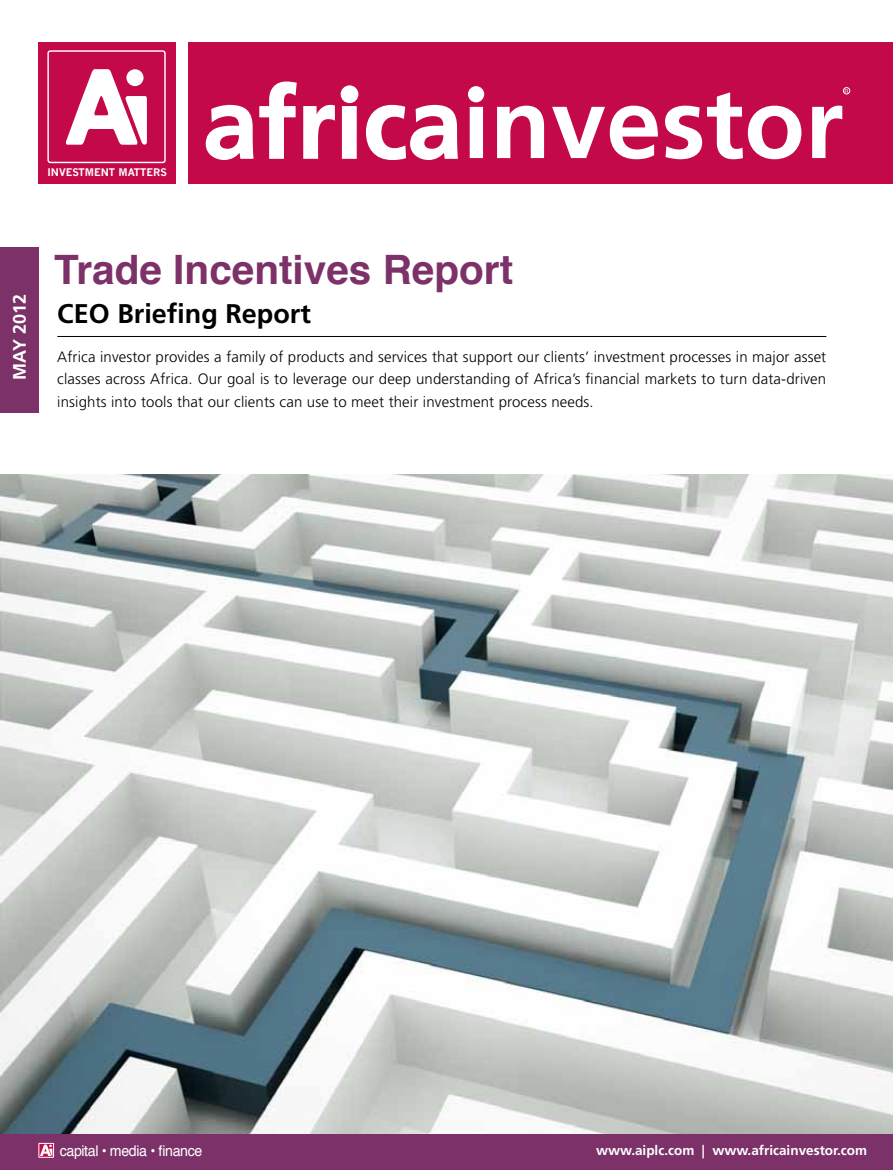
<style>
.page{position:relative;width:893px;height:1170px;background:#fff}
.page>*{position:absolute;margin:0;border:0;box-sizing:border-box;transform-origin:0 0}
.t1{font:700 40.5px "Helvetica";color:#7c3269}
.t2{font:700 27px "Frutiger LT Std";color:#000}
.t3{font:700 18px "Frutiger LT Std";color:#fff}
.t4{font:300 15px/22.5px "Frutiger LT Std";letter-spacing:.01em;color:#000;text-align:justify}
.t5{font:14.85px "Helvetica";letter-spacing:-.025em;color:#fff;scale:.96 1}
.t6{font:700 13.5px "Frutiger LT Std";color:#fff}
.t7{font:700 10.35px "News Gothic MT Std";letter-spacing:.005em;color:#fff}
.t8{font:5.4px "Helvetica";color:#fff}
</style>
<div class="page">
<div style="left:189px;top:42px;width:704px;height:142px;background:#c4094a"></div>
<svg style="left:470px;top:92px;width:372px;height:67px"></svg>
<svg style="left:205px;top:81px;width:253px;height:79px"></svg>
<div style="left:341px;top:86px;width:17px;height:16px;background:#fff;border-radius:50%"></div>
<div style="left:341px;top:85px;width:17px;height:18px;border:2px solid #fff;border-radius:50%"></div>
<div style="left:468px;top:86px;width:16px;height:16px;background:#fff;border-radius:50%"></div>
<div style="left:843px;top:87px;width:7px;height:7px;border:1px solid #fff;border-radius:50%"></div>
<div style="left:38px;top:42px;width:138px;height:142px;background:#c4094a"></div>
<div style="left:0;top:247px;width:38px;height:165px;background:#7c3269"></div>
<div style="left:0;top:1128px;width:893px;height:41px;background:#7c3269"></div>
<svg style="left:38px;top:1142px;width:16px;height:15px"></svg>
<svg style="left:41px;top:1145px;width:11px;height:10px"></svg>
<div style="left:39px;top:1143px;width:15px;height:14px;border:1px solid #fff"></div>
<svg style="left:65px;top:69px;width:82px;height:76px"></svg>
<div style="left:47px;top:50px;width:119px;height:113px;border:1px solid #fff;border-radius:2px"></div>
<hr style="left:57px;top:336px;width:769px;height:1px;background:#000">
<img style="left:0;top:474px;width:893px;height:659px">
<p class="t7" style="left:47px;top:166px;width:121px">INVESTMENT MATTERS</p>
<p class="t8" style="left:845px;top:87px;width:5px">R</p>
<p class="t3" style="left:9px;top:379px;width:87px;rotate:-90deg">MAY 2012</p>
<h1 class="t1" style="left:54px;top:237px;width:461px">Trade Incentives Report</h1>
<h2 class="t2" style="left:57px;top:297px;width:255px">CEO Briefing Report</h2>
<p class="t4" style="left:57px;top:345px;width:770px">Africa investor provides a family of products and services that support our clients’ investment processes in major asset classes across Africa. Our goal is to leverage our deep understanding of Africa’s financial markets to turn data-driven insights into tools that our clients can use to meet their investment process needs.</p>
<p class="t5" style="left:60px;top:1139px;width:150px">capital • media • finance</p>
<p class="t6" style="left:596px;top:1141px;width:273px">www.aiplc.com | www.africainvestor.com</p>
</div>
